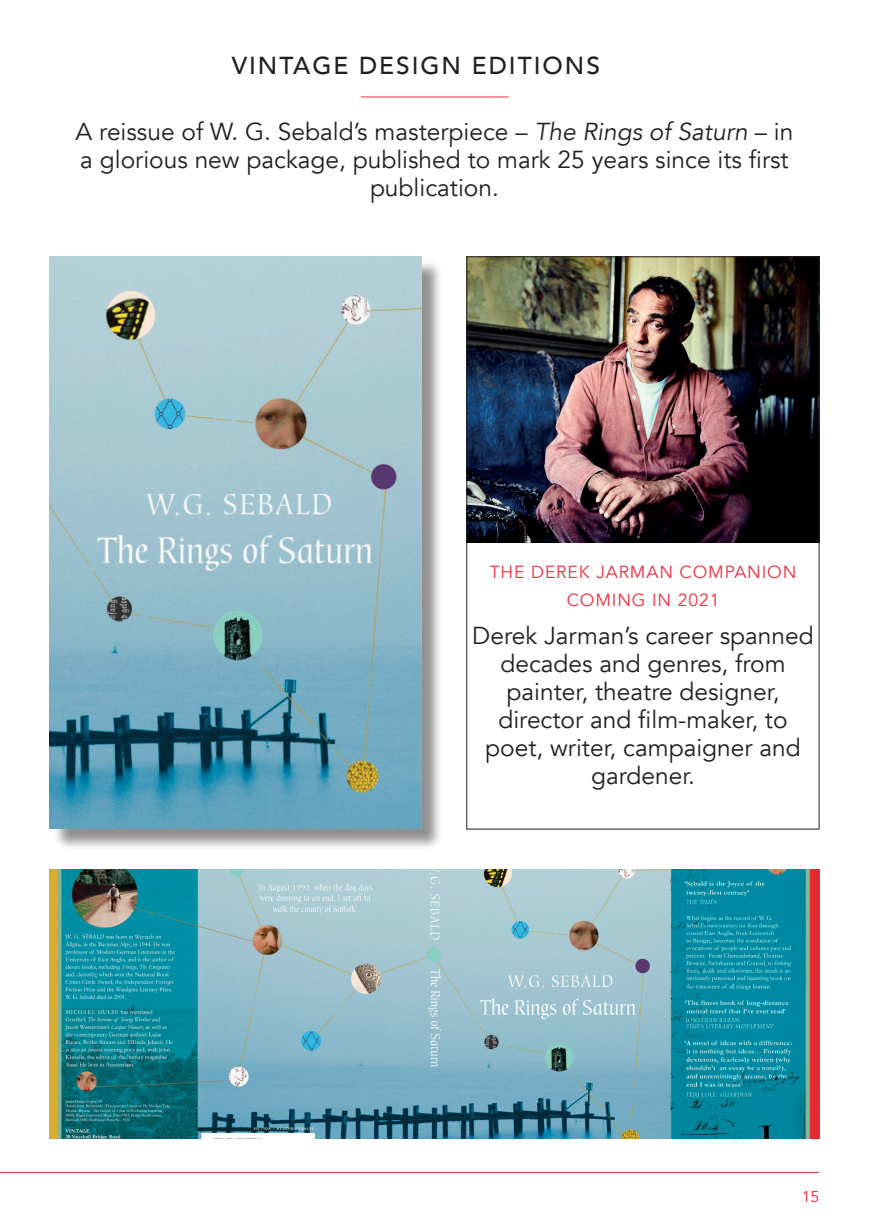
<style>
.page{position:relative;width:869px;height:1228px;background:#fff}
.page>*{position:absolute;margin:0;border:0;box-sizing:border-box;transform-origin:0 0}
.t1{font:24.5px/28px "Avenir";color:#231f20;text-align:center}
.t2{font:500 24.5px "Avenir";letter-spacing:.08em;color:#231f20}
.t3{font:17.5px/28px "Avenir";letter-spacing:.05em;color:#ee2f3e;text-align:center}
.t4{font:15.75px "Avenir";color:#ee2f3e}
.s1{font-style:italic}
</style>
<div class="page">
<hr style="left:0;top:1172px;width:819px;height:1px;background:#ee2f3e">
<hr style="left:360px;top:97px;width:148px;height:1px;background:#ee2f3e">
<img style="left:50px;top:869px;width:769px;height:269px">
<img style="left:468px;top:258px;width:349px;height:285px">
<div style="left:52px;top:260px;width:391px;height:590px;background:#231f20;opacity:.5"></div>
<img style="left:50px;top:257px;width:371px;height:572px">
<p class="t2" style="left:231px;top:45px;width:370px">VINTAGE DESIGN EDITIONS</p>
<p class="t1" style="left:76px;top:118px;width:718px">A reissue of W. G. Sebald’s masterpiece – <span class="s1">The Rings of Saturn</span> – in a glorious new package, published to mark 25 years since its first publication.</p>
<p class="t3" style="left:489px;top:558px;width:308px">THE DEREK JARMAN COMPANION<br>COMING IN 2021</p>
<p class="t1" style="left:472px;top:622px;width:343px">Derek Jarman’s career spanned decades and genres, from painter, theatre designer, director and film-maker, to poet, writer, campaigner and gardener.</p>
<p class="t4" style="left:801px;top:1187px;width:19px">15</p>
</div>
